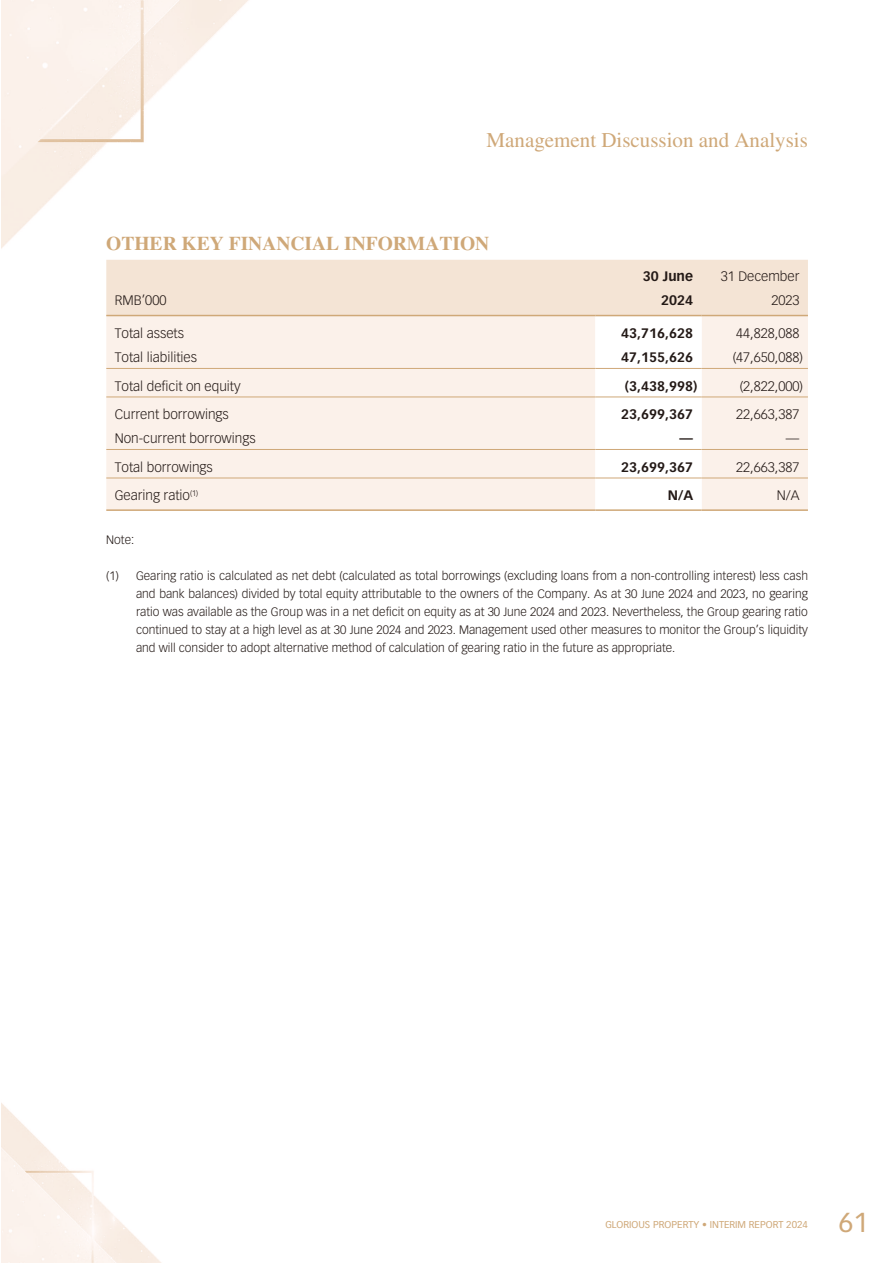
<style>
.page{position:relative;width:893px;height:1263px;background:#fff}
.page>*{position:absolute;margin:0;border:0;box-sizing:border-box;transform-origin:0 0}
.t1{font:27px "Vectora LT Std";color:#cfa878}
.t2{font:21px "Times LT Std";color:#cfa878}
.t3{font:700 19.5px "Times LT Std";color:#cfa878}
.t4{font:300 13.5px/24px "Vectora LT Std";color:#231916;text-align:right}
.t5{font:700 13.5px/24px "Vectora LT Std";color:#231916;text-align:right}
.t6{font:300 12px/18px "Vectora LT Std";color:#231916;text-align:justify}
.t7{font:9.75px "Vectora LT Std";color:#cfa878}
</style>
<div class="page">
<img style="left:1px;top:0;width:248px;height:1263px">
<svg style="left:106px;top:260px;width:702px;height:249px"></svg>
<hr style="left:106px;top:315px;width:489px;height:1px;background:#cfa878">
<hr style="left:595px;top:315px;width:107px;height:1px;background:#cfa878">
<hr style="left:702px;top:315px;width:106px;height:1px;background:#cfa878">
<hr style="left:106px;top:368px;width:489px;height:1px;background:#cfa878">
<hr style="left:595px;top:368px;width:107px;height:1px;background:#cfa878">
<hr style="left:702px;top:368px;width:106px;height:1px;background:#cfa878">
<hr style="left:106px;top:397px;width:489px;height:1px;background:#cfa878">
<hr style="left:595px;top:397px;width:107px;height:1px;background:#cfa878">
<hr style="left:702px;top:397px;width:106px;height:1px;background:#cfa878">
<hr style="left:106px;top:449px;width:489px;height:1px;background:#cfa878">
<hr style="left:595px;top:449px;width:107px;height:1px;background:#cfa878">
<hr style="left:702px;top:449px;width:106px;height:1px;background:#cfa878">
<hr style="left:106px;top:478px;width:489px;height:1px;background:#cfa878">
<hr style="left:595px;top:478px;width:107px;height:1px;background:#cfa878">
<hr style="left:702px;top:478px;width:106px;height:1px;background:#cfa878">
<hr style="left:106px;top:509px;width:489px;height:2px;background:#cfa878">
<hr style="left:595px;top:509px;width:107px;height:2px;background:#cfa878">
<hr style="left:702px;top:509px;width:106px;height:2px;background:#cfa878">
<h2 class="t2" style="left:486px;top:128px;width:323px">Management Discussion and Analysis</h2>
<h3 class="t3" style="left:106px;top:232px;width:384px">OTHER KEY FINANCIAL INFORMATION</h3>
<p class="t4" style="left:115px;top:289px;width:53px">RMB’000</p>
<p class="t5" style="left:643px;top:265px;width:52px">30 June<br>2024</p>
<p class="t4" style="left:721px;top:265px;width:80px">31 December<br>2023</p>
<p class="t4" style="left:115px;top:321px;width:71px">Total assets</p>
<p class="t5" style="left:621px;top:321px;width:73px">43,716,628</p>
<p class="t4" style="left:736px;top:321px;width:65px">44,828,088</p>
<p class="t4" style="left:115px;top:345px;width:84px">Total liabilities</p>
<p class="t5" style="left:621px;top:345px;width:73px">47,155,626</p>
<p class="t4" style="left:733px;top:345px;width:72px">(47,650,088)</p>
<p class="t4" style="left:115px;top:374px;width:127px">Total deficit on equity</p>
<p class="t5" style="left:625px;top:374px;width:74px">(3,438,998)</p>
<p class="t4" style="left:740px;top:374px;width:65px">(2,822,000)</p>
<p class="t4" style="left:115px;top:402px;width:116px">Current borrowings</p>
<p class="t5" style="left:621px;top:402px;width:73px">23,699,367</p>
<p class="t4" style="left:736px;top:402px;width:65px">22,663,387</p>
<p class="t4" style="left:115px;top:426px;width:142px">Non-current borrowings</p>
<p class="t5" style="left:680px;top:426px;width:15px">—</p>
<p class="t4" style="left:786px;top:426px;width:15px">—</p>
<p class="t4" style="left:115px;top:455px;width:100px">Total borrowings</p>
<p class="t5" style="left:621px;top:455px;width:73px">23,699,367</p>
<p class="t4" style="left:736px;top:455px;width:65px">22,663,387</p>
<p class="t4" style="left:115px;top:483px;width:85px">Gearing ratio<sup>(1)</sup></p>
<p class="t5" style="left:668px;top:483px;width:27px">N/A</p>
<p class="t4" style="left:777px;top:483px;width:24px">N/A</p>
<p class="t6" style="left:106px;top:531px;width:30px">Note:</p>
<p class="t6" style="left:136px;top:567px;width:673px;text-indent:-30px">(1) Gearing ratio is calculated as net debt (calculated as total borrowings (excluding loans from a non-controlling interest) less cash and bank balances) divided by total equity attributable to the owners of the Company. As at 30 June 2024 and 2023, no gearing ratio was available as the Group was in a net deficit on equity as at 30 June 2024 and 2023. Nevertheless, the Group gearing ratio continued to stay at a high level as at 30 June 2024 and 2023. Management used other measures to monitor the Group’s liquidity and will consider to adopt alternative method of calculation of gearing ratio in the future as appropriate.</p>
<p class="t7" style="left:605px;top:1218px;width:204px">GLORIOUS PROPERTY • INTERIM REPORT 2024</p>
<h1 class="t1" style="left:839px;top:1207px;width:32px">61</h1>
</div>
